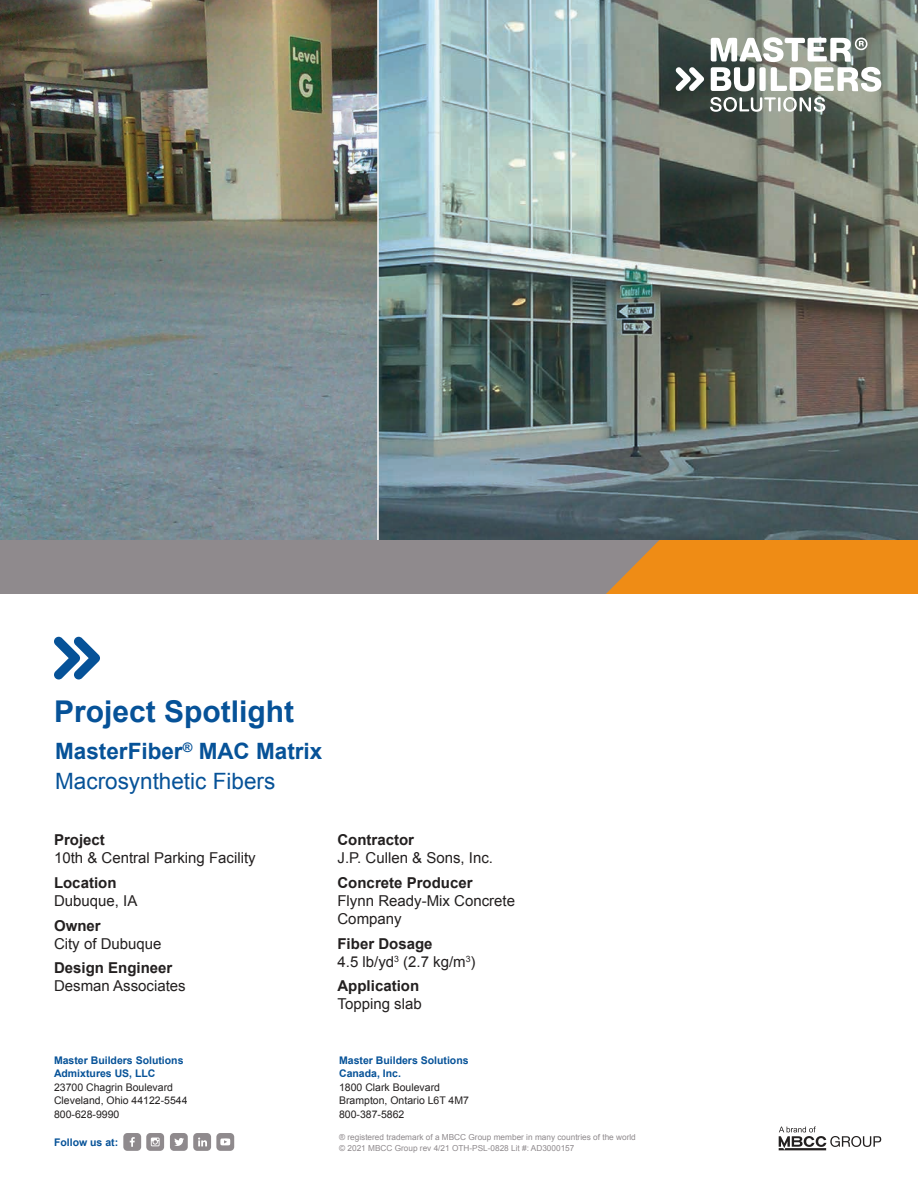
<style>
.page{position:relative;width:918px;height:1188px;background:#fff}
.page>*{position:absolute;margin:0;border:0;box-sizing:border-box;transform-origin:0 0}
.t1{font:700 30px "Arial";color:#065298}
.t2{font:700 22.5px/30px "Arial";color:#065298}
.t3{font:15px/18px "Arial";color:#232020}
.t4{font:700 15px "Arial";color:#232020}
.t5{font:10.5px "Arial";color:#232020}
.t6{font:700 10.5px/13.5px "Arial";color:#065298}
.t7{font:8.25px/10.5px "Arial";color:#8f8a8d}
.s1{font-weight:400}
</style>
<div class="page">
<img style="left:379px;top:0;width:539px;height:540px">
<img style="left:0;top:0;width:377px;height:540px">
<svg style="left:676px;top:67px;width:28px;height:24px"></svg>
<svg style="left:710px;top:37px;width:171px;height:75px"></svg>
<svg style="left:54px;top:637px;width:46px;height:43px"></svg>
<svg style="left:123px;top:1133px;width:41px;height:18px"></svg>
<svg style="left:170px;top:1133px;width:64px;height:18px"></svg>
<svg style="left:0;top:540px;width:918px;height:54px;background:#ac8a68"></svg>
<svg style="left:779px;top:1127px;width:102px;height:23px"></svg>
<p class="t1" style="left:54px;top:691px;width:242px">Project Spotlight</p>
<p class="t2" style="left:55px;top:737px;width:269px">MasterFiber<sup>®</sup> MAC Matrix<br><span class="s1">Macrosynthetic Fibers</span></p>
<p class="t4" style="left:54px;top:830px;width:52px">Project</p>
<p class="t3" style="left:54px;top:849px;width:203px">10th &amp; Central Parking Facility</p>
<p class="t4" style="left:54px;top:873px;width:64px">Location</p>
<p class="t3" style="left:54px;top:892px;width:85px">Dubuque, IA</p>
<p class="t4" style="left:54px;top:915px;width:48px">Owner</p>
<p class="t3" style="left:54px;top:934px;width:109px">City of Dubuque</p>
<p class="t4" style="left:54px;top:958px;width:120px">Design Engineer</p>
<p class="t3" style="left:54px;top:977px;width:133px">Desman Associates</p>
<p class="t4" style="left:338px;top:830px;width:78px">Contractor</p>
<p class="t3" style="left:338px;top:849px;width:157px">J.P. Cullen &amp; Sons, Inc.</p>
<p class="t4" style="left:338px;top:873px;width:137px">Concrete Producer</p>
<p class="t3" style="left:338px;top:892px;width:179px">Flynn Ready-Mix Concrete<br>Company</p>
<p class="t4" style="left:338px;top:933px;width:97px">Fiber Dosage</p>
<p class="t3" style="left:338px;top:952px;width:140px">4.5 lb/yd<sup>3</sup> (2.7 kg/m<sup>3</sup>)</p>
<p class="t4" style="left:338px;top:976px;width:83px">Application</p>
<p class="t3" style="left:338px;top:995px;width:86px">Topping slab</p>
<p class="t6" style="left:54px;top:1054px;width:131px">Master Builders Solutions<br>Admixtures US, LLC</p>
<p class="t5" style="left:54px;top:1080px;width:121px">23700 Chagrin Boulevard</p>
<p class="t5" style="left:54px;top:1094px;width:135px">Cleveland, Ohio 44122-5544</p>
<p class="t5" style="left:54px;top:1107px;width:67px">800-628-9990</p>
<p class="t6" style="left:339px;top:1054px;width:131px">Master Builders Solutions<br>Canada, Inc.</p>
<p class="t5" style="left:339px;top:1080px;width:102px">1800 Clark Boulevard</p>
<p class="t5" style="left:339px;top:1094px;width:131px">Brampton, Ontario L6T 4M7</p>
<p class="t5" style="left:339px;top:1107px;width:67px">800-387-5862</p>
<p class="t6" style="left:54px;top:1136px;width:66px">Follow us at:</p>
<p class="t7" style="left:339px;top:1132px;width:298px">® registered trademark of a MBCC Group member in many countries of the world © 2021 MBCC Group rev 4/21 OTH-PSL-0828 Lit #: AD3000157</p>
</div>
